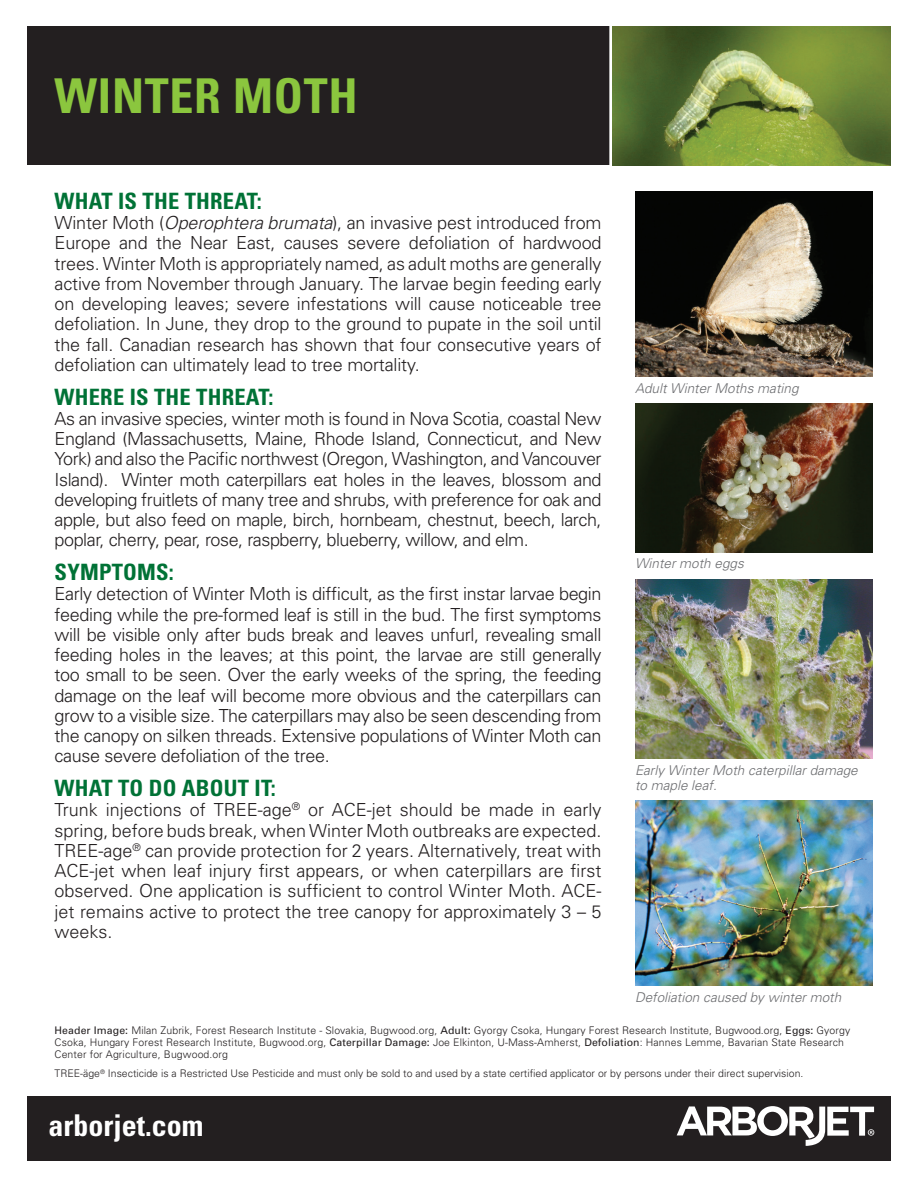
<style>
.page{position:relative;width:918px;height:1188px;background:#fff}
.page>*{position:absolute;margin:0;border:0;box-sizing:border-box;transform-origin:0 0}
.t1{font:700 condensed 48px "Univers";letter-spacing:.015em;color:#8bc63e}
.t2{font:700 condensed 30px "Univers";color:#fff}
.t3{font:700 condensed 22.5px "Univers";letter-spacing:.01em;color:#007236}
.t4{font:300 18px/20.2px "Univers";letter-spacing:-.015em;color:#231f20;text-align:justify}
.t5{font:italic 300 13.5px/15px "Univers";color:#6c6d70}
.t6{font:300 10.5px/12px "Univers";letter-spacing:.01em;color:#231f20}
.s1{font-style:italic}
.s2{font-weight:400}
</style>
<div class="page">
<img style="left:635px;top:801px;width:237px;height:185px">
<img style="left:635px;top:579px;width:237px;height:180px">
<img style="left:635px;top:404px;width:237px;height:149px">
<div style="left:27px;top:26px;width:864px;height:139px;background:#231f20"></div>
<hr style="left:609px;top:21px;width:3px;height:169px;background:#fff">
<div style="left:27px;top:1097px;width:864px;height:64px;background:#231f20"></div>
<svg style="left:677px;top:1106px;width:197px;height:40px"></svg>
<img style="left:635px;top:192px;width:237px;height:184px">
<img style="left:612px;top:26px;width:279px;height:139px">
<h1 class="t1" style="left:55px;top:67px;width:305px">WINTER MOTH</h1>
<p class="t3" style="left:55px;top:187px;width:209px">WHAT IS THE THREAT:</p>
<p class="t4" style="left:55px;top:212px;width:549px">Winter Moth (<span class="s1">Operophtera brumata</span>), an invasive pest introduced from Europe and the Near East, causes severe defoliation of hardwood trees. Winter Moth is appropriately named, as adult moths are generally active from November through January. The larvae begin feeding early on developing leaves; severe infestations will cause noticeable tree defoliation. In June, they drop to the ground to pupate in the soil until the fall. Canadian research has shown that four consecutive years of defoliation can ultimately lead to tree mortality.</p>
<p class="t3" style="left:55px;top:383px;width:220px">WHERE IS THE THREAT:</p>
<p class="t4" style="left:55px;top:408px;width:549px">As an invasive species, winter moth is found in Nova Scotia, coastal New England (Massachusetts, Maine, Rhode Island, Connecticut, and New York) and also the Pacific northwest (Oregon, Washington, and Vancouver Island). Winter moth caterpillars eat holes in the leaves, blossom and developing fruitlets of many tree and shrubs, with preference for oak and apple, but also feed on maple, birch, hornbeam, chestnut, beech, larch, poplar, cherry, pear, rose, raspberry, blueberry, willow, and elm.</p>
<p class="t3" style="left:55px;top:558px;width:121px">SYMPTOMS:</p>
<p class="t4" style="left:55px;top:583px;width:549px">Early detection of Winter Moth is difficult, as the first instar larvae begin feeding while the pre-formed leaf is still in the bud. The first symptoms will be visible only after buds break and leaves unfurl, revealing small feeding holes in the leaves; at this point, the larvae are still generally too small to be seen. Over the early weeks of the spring, the feeding damage on the leaf will become more obvious and the caterpillars can grow to a visible size. The caterpillars may also be seen descending from the canopy on silken threads. Extensive populations of Winter Moth can cause severe defoliation of the tree.</p>
<p class="t3" style="left:55px;top:774px;width:223px">WHAT TO DO ABOUT IT:</p>
<p class="t4" style="left:55px;top:799px;width:549px">Trunk injections of TREE-age<sup>®</sup> or ACE-jet should be made in early spring, before buds break, when Winter Moth outbreaks are expected.<br>TREE-age<sup>®</sup> can provide protection for 2 years. Alternatively, treat with ACE-jet when leaf injury first appears, or when caterpillars are first observed. One application is sufficient to control Winter Moth. ACE&shy;jet remains active to protect the tree canopy for approximately 3 – 5 weeks.</p>
<p class="t5" style="left:635px;top:381px;width:165px">Adult Winter Moths mating</p>
<p class="t5" style="left:635px;top:556px;width:110px">Winter moth eggs</p>
<p class="t5" style="left:635px;top:762px;width:224px">Early Winter Moth caterpillar damage to maple leaf.</p>
<p class="t5" style="left:635px;top:989px;width:208px">Defoliation caused by winter moth</p>
<p class="t6" style="left:55px;top:1024px;width:797px"><span class="s2">Header Image:</span> Milan Zubrik, Forest Research Institute - Slovakia, Bugwood.org, <span class="s2">Adult:</span> Gyorgy Csoka, Hungary Forest Research Institute, Bugwood.org, <span class="s2">Eggs:</span> Gyorgy<br>Csoka, Hungary Forest Research Institute, Bugwood.org, <span class="s2">Caterpillar Damage:</span> Joe Elkinton, U-Mass-Amherst, <span class="s2">Defoliation</span>: Hannes Lemme, Bavarian State Research<br>Center for Agriculture, Bugwood.org</p>
<p class="t6" style="left:55px;top:1067px;width:750px">TREE-äge<sup>®</sup> Insecticide is a Restricted Use Pesticide and must only be sold to and used by a state certified applicator or by persons under their direct supervision.</p>
<h2 class="t2" style="left:49px;top:1107px;width:156px">arborjet.com</h2>
</div>
